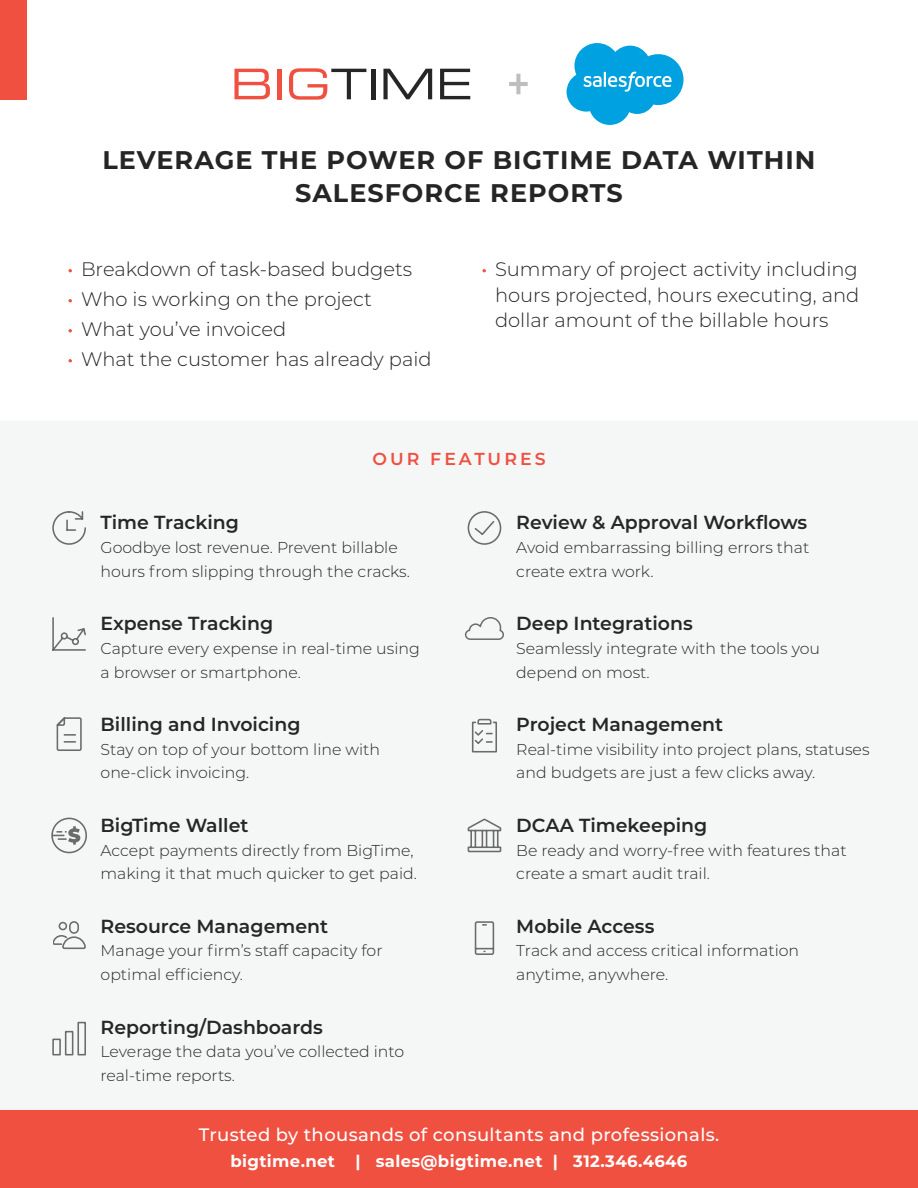
<style>
.page{position:relative;width:918px;height:1188px;background:#fff}
.page>*{position:absolute;margin:0;border:0;box-sizing:border-box;transform-origin:0 0}
.t1{font:700 25.5px/33px "Montserrat";letter-spacing:.04em;color:#242524;text-align:center}
.t2{font:300 19.5px/25.5px "Montserrat";color:#242524;text-align:justify}
.t3{font:600 18.9px "Montserrat";color:#252626}
.t4{font:500 18px "Montserrat";letter-spacing:.02em;color:#fff}
.t5{font:600 17.4px "Montserrat";letter-spacing:.175em;color:#ef5040}
.t6{font:700 16.5px "Montserrat";letter-spacing:.02em;color:#fff}
.t7{font:300 15.75px/23.7px "Montserrat";color:#252626}
</style>
<div class="page">
<svg style="left:52px;top:511px;width:34px;height:34px"></svg>
<svg style="left:52px;top:617px;width:34px;height:34px"></svg>
<svg style="left:471px;top:718px;width:27px;height:35px"></svg>
<svg style="left:56px;top:717px;width:26px;height:35px"></svg>
<svg style="left:52px;top:1021px;width:35px;height:35px"></svg>
<svg style="left:53px;top:921px;width:33px;height:29px"></svg>
<svg style="left:467px;top:818px;width:35px;height:35px"></svg>
<svg style="left:474px;top:921px;width:21px;height:34px"></svg>
<svg style="left:467px;top:511px;width:35px;height:34px"></svg>
<svg style="left:464px;top:617px;width:41px;height:23px"></svg>
<svg style="left:51px;top:817px;width:36px;height:37px"></svg>
<div style="left:0;top:0;width:27px;height:99px;background:#ef5040"></div>
<div style="left:0;top:1111px;width:918px;height:77px;background:#ef5040"></div>
<svg style="left:234px;top:69px;width:36px;height:30px"></svg>
<div style="left:277px;top:69px;width:5px;height:30px;background:#ef5040"></div>
<svg style="left:289px;top:68px;width:77px;height:32px"></svg>
<hr style="left:371px;top:69px;width:4px;height:30px;background:#252626">
<svg style="left:383px;top:69px;width:49px;height:30px"></svg>
<svg style="left:440px;top:69px;width:30px;height:30px"></svg>
<svg style="left:516px;top:74px;width:4px;height:20px"></svg>
<hr style="left:509px;top:82px;width:19px;height:4px;background:#bebebe">
<svg style="left:567px;top:43px;width:117px;height:82px"></svg>
<p class="t1" style="left:103px;top:142px;width:714px">LEVERAGE THE POWER OF BIGTIME DATA WITHIN<br>SALESFORCE REPORTS</p>
<p class="t2" style="left:68px;top:256px;width:346px">• Breakdown of task-based budgets</p>
<p class="t2" style="left:68px;top:286px;width:306px">• Who is working on the project</p>
<p class="t2" style="left:68px;top:316px;width:220px">• What you’ve invoiced</p>
<p class="t2" style="left:68px;top:346px;width:366px">• What the customer has already paid</p>
<p class="t2" style="left:495px;top:256px;width:366px;text-indent:-14px">• Summary of project activity including hours projected, hours executing, and dollar amount of the billable hours</p>
<p class="t5" style="left:372px;top:446px;width:175px">OUR FEATURES</p>
<p class="t3" style="left:101px;top:509px;width:140px">Time Tracking</p>
<p class="t7" style="left:101px;top:535px;width:311px">Goodbye lost revenue. Prevent billable hours from slipping through the cracks.</p>
<p class="t3" style="left:101px;top:610px;width:174px">Expense Tracking</p>
<p class="t7" style="left:101px;top:636px;width:321px">Capture every expense in real-time using a browser or smartphone.</p>
<p class="t3" style="left:101px;top:711px;width:202px">Billing and Invoicing</p>
<p class="t7" style="left:101px;top:737px;width:281px">Stay on top of your bottom line with one-click invoicing.</p>
<p class="t3" style="left:101px;top:812px;width:149px">BigTime Wallet</p>
<p class="t7" style="left:101px;top:838px;width:318px">Accept payments directly from BigTime, making it that much quicker to get paid.</p>
<p class="t3" style="left:101px;top:913px;width:229px">Resource Management</p>
<p class="t7" style="left:101px;top:938px;width:284px">Manage your firm’s staff capacity for optimal efficiency.</p>
<p class="t3" style="left:101px;top:1013px;width:224px">Reporting/Dashboards</p>
<p class="t7" style="left:101px;top:1039px;width:305px">Leverage the data you’ve collected into real-time reports.</p>
<p class="t3" style="left:516px;top:509px;width:293px">Review &amp; Approval Workflows</p>
<p class="t7" style="left:516px;top:535px;width:294px">Avoid embarrassing billing errors that create extra work.</p>
<p class="t3" style="left:516px;top:610px;width:178px">Deep Integrations</p>
<p class="t7" style="left:516px;top:636px;width:305px">Seamlessly integrate with the tools you depend on most.</p>
<p class="t3" style="left:516px;top:711px;width:208px">Project Management</p>
<p class="t7" style="left:516px;top:737px;width:355px">Real-time visibility into project plans, statuses and budgets are just a few clicks away.</p>
<p class="t3" style="left:516px;top:812px;width:193px">DCAA Timekeeping</p>
<p class="t7" style="left:516px;top:838px;width:332px">Be ready and worry-free with features that create a smart audit trail.</p>
<p class="t3" style="left:516px;top:913px;width:140px">Mobile Access</p>
<p class="t7" style="left:516px;top:938px;width:284px">Track and access critical information anytime, anywhere.</p>
<p class="t4" style="left:199px;top:1122px;width:522px">Trusted by thousands of consultants and professionals.</p>
<p class="t6" style="left:231px;top:1150px;width:458px">bigtime.net | sales@bigtime.net | 312.346.4646</p>
</div>
